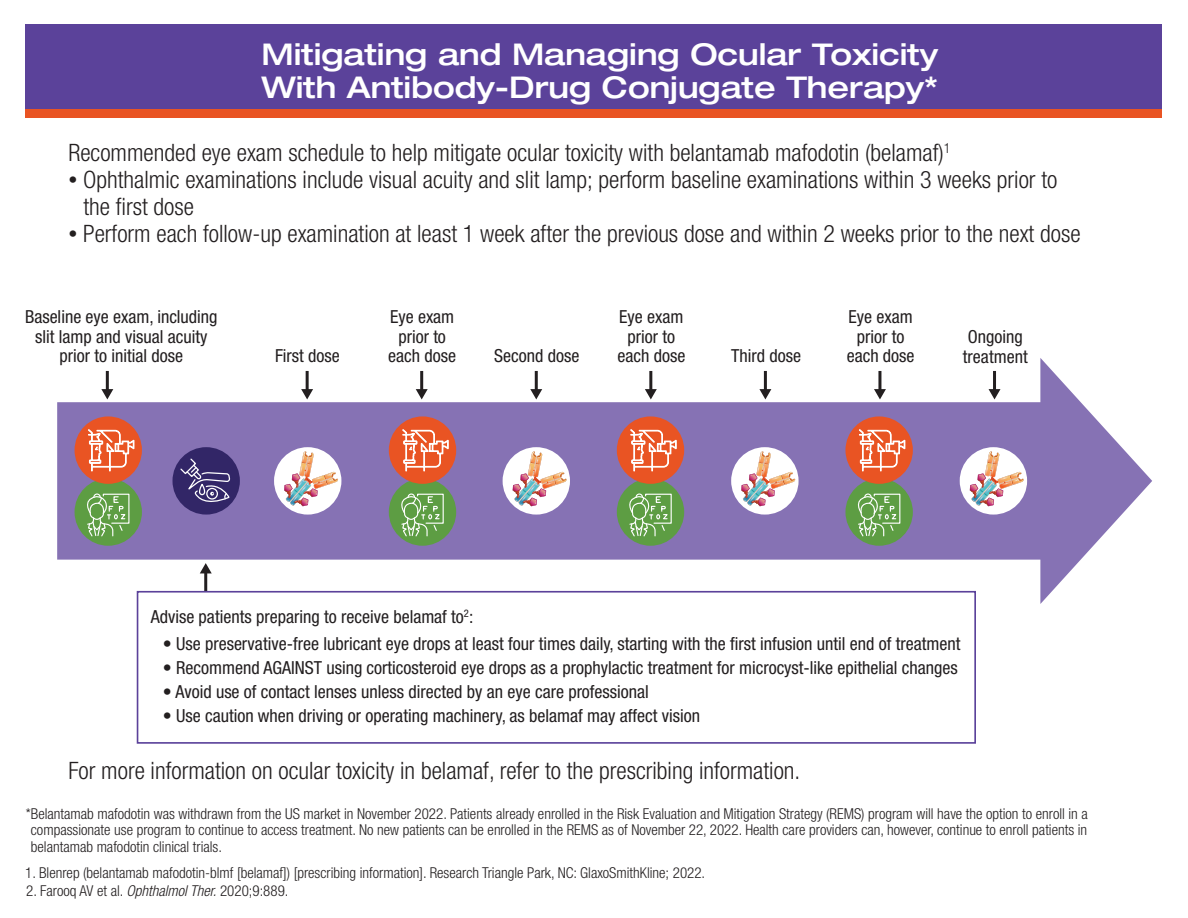
<style>
.page{position:relative;width:1188px;height:918px;background:#fff}
.page>*{position:absolute;margin:0;border:0;box-sizing:border-box;transform-origin:0 0}
.t1{font:500 expanded 30px/33px "Helvetica Neue LT Std";color:#fff}
.t2{font:300 condensed 24px/27px "Helvetica Neue LT Std";color:#231f20}
.t3{font:condensed 18px/19.5px "Helvetica Neue LT Std";color:#231f20;text-align:center}
.t4{font:300 condensed 15px/16.5px "Helvetica Neue LT Std";color:#231f20;text-align:justify}
.s1{font-size:18px}
.s2{font-style:italic}
</style>
<div class="page">
<svg style="left:57px;top:358px;width:1095px;height:246px;fill:#8672b4"></svg>
<hr style="left:106px;top:371px;width:3px;height:20px;background:#231f20">
<svg style="left:101px;top:389px;width:12px;height:10px"></svg>
<hr style="left:204px;top:572px;width:3px;height:20px;background:#231f20">
<svg style="left:200px;top:563px;width:12px;height:10px"></svg>
<hr style="left:306px;top:371px;width:3px;height:20px;background:#231f20">
<svg style="left:301px;top:389px;width:12px;height:10px"></svg>
<hr style="left:420px;top:371px;width:3px;height:20px;background:#231f20">
<svg style="left:416px;top:389px;width:12px;height:10px"></svg>
<hr style="left:535px;top:371px;width:3px;height:20px;background:#231f20">
<svg style="left:530px;top:389px;width:12px;height:10px"></svg>
<hr style="left:649px;top:371px;width:3px;height:20px;background:#231f20">
<svg style="left:645px;top:389px;width:12px;height:10px"></svg>
<hr style="left:764px;top:371px;width:3px;height:20px;background:#231f20">
<svg style="left:759px;top:389px;width:12px;height:10px"></svg>
<hr style="left:878px;top:371px;width:3px;height:20px;background:#231f20">
<svg style="left:874px;top:389px;width:12px;height:10px"></svg>
<hr style="left:993px;top:371px;width:3px;height:20px;background:#231f20">
<svg style="left:989px;top:389px;width:12px;height:10px"></svg>
<div style="left:137px;top:591px;width:839px;height:153px;border:2px solid #5b429a"></div>
<div style="left:75px;top:478px;width:67px;height:68px;background:#5d9d43;border-radius:50%"></div>
<div style="left:75px;top:416px;width:67px;height:68px;background:#e95423;border-radius:50%"></div>
<svg style="left:80px;top:493px;width:50px;height:44px"></svg>
<svg style="left:88px;top:429px;width:47px;height:43px"></svg>
<div style="left:389px;top:478px;width:67px;height:68px;background:#5d9d43;border-radius:50%"></div>
<div style="left:389px;top:416px;width:67px;height:68px;background:#e95423;border-radius:50%"></div>
<svg style="left:394px;top:493px;width:50px;height:44px"></svg>
<svg style="left:402px;top:429px;width:47px;height:43px"></svg>
<div style="left:617px;top:478px;width:67px;height:68px;background:#5d9d43;border-radius:50%"></div>
<div style="left:617px;top:416px;width:67px;height:68px;background:#e95423;border-radius:50%"></div>
<svg style="left:622px;top:493px;width:50px;height:44px"></svg>
<svg style="left:630px;top:429px;width:47px;height:43px"></svg>
<div style="left:845px;top:478px;width:68px;height:68px;background:#5d9d43;border-radius:50%"></div>
<div style="left:845px;top:416px;width:68px;height:68px;background:#e95423;border-radius:50%"></div>
<svg style="left:851px;top:493px;width:50px;height:44px"></svg>
<svg style="left:859px;top:429px;width:46px;height:43px"></svg>
<div style="left:173px;top:447px;width:67px;height:68px;background:#322667;border-radius:50%"></div>
<svg style="left:179px;top:457px;width:51px;height:51px"></svg>
<div style="left:274px;top:447px;width:67px;height:68px;background:#fff;border-radius:50%"></div>
<img style="left:284px;top:451px;width:54px;height:55px">
<div style="left:503px;top:447px;width:67px;height:68px;background:#fff;border-radius:50%"></div>
<img style="left:513px;top:451px;width:54px;height:55px">
<div style="left:731px;top:447px;width:68px;height:68px;background:#fff;border-radius:50%"></div>
<img style="left:741px;top:451px;width:54px;height:55px">
<div style="left:960px;top:447px;width:67px;height:68px;background:#fff;border-radius:50%"></div>
<img style="left:970px;top:451px;width:54px;height:55px">
<div style="left:26px;top:25px;width:1136px;height:86px;background:#5b429a"></div>
<div style="left:26px;top:110px;width:1136px;height:8px;background:#e95423"></div>
<h1 class="t1" style="left:261px;top:37px;width:678px">Mitigating and Managing Ocular Toxicity<br>With Antibody-Drug Conjugate Therapy*</h1>
<h2 class="t2" style="left:68px;top:139px;width:884px">Recommended eye exam schedule to help mitigate ocular toxicity with belantamab mafodotin (belamaf)<sup>1</sup></h2>
<h2 class="t2" style="left:83px;top:166px;width:975px;text-indent:-15px"><span class="s1">•</span> Ophthalmic examinations include visual acuity and slit lamp; perform baseline examinations within 3 weeks prior to the first dose</h2>
<h2 class="t2" style="left:68px;top:220px;width:1014px"><span class="s1">•</span> Perform each follow-up examination at least 1 week after the previous dose and within 2 weeks prior to the next dose</h2>
<p class="t3" style="left:25px;top:307px;width:194px">Baseline eye exam, including slit lamp and visual acuity prior to initial dose</p>
<p class="t3" style="left:275px;top:345px;width:66px">First dose</p>
<p class="t3" style="left:388px;top:307px;width:69px">Eye exam prior to each dose</p>
<p class="t3" style="left:494px;top:345px;width:87px">Second dose</p>
<p class="t3" style="left:617px;top:307px;width:69px">Eye exam prior to each dose</p>
<p class="t3" style="left:731px;top:345px;width:71px">Third dose</p>
<p class="t3" style="left:847px;top:307px;width:69px">Eye exam prior to each dose</p>
<p class="t3" style="left:963px;top:327px;width:66px;text-align:left">Ongoing treatment</p>
<p class="t3" style="left:151px;top:607px;width:324px">Advise patients preparing to receive belamaf to<sup>2</sup>:</p>
<p class="t3" style="left:163px;top:634px;width:799px">• Use preservative-free lubricant eye drops at least four times daily, starting with the first infusion until end of treatment</p>
<p class="t3" style="left:163px;top:658px;width:796px">• Recommend AGAINST using corticosteroid eye drops as a prophylactic treatment for microcyst-like epithelial changes</p>
<p class="t3" style="left:163px;top:682px;width:488px">• Avoid use of contact lenses unless directed by an eye care professional</p>
<p class="t3" style="left:163px;top:706px;width:539px">• Use caution when driving or operating machinery, as belamaf may affect vision</p>
<h2 class="t2" style="left:68px;top:757px;width:733px">For more information on ocular toxicity in belamaf, refer to the prescribing information.</h2>
<p class="t4" style="left:31px;top:805px;width:1059px;text-indent:-5px">*Belantamab mafodotin was withdrawn from the US market in November 2022. Patients already enrolled in the Risk Evaluation and Mitigation Strategy (REMS) program will have the option to enroll in a compassionate use program to continue to access treatment. No new patients can be enrolled in the REMS as of November 22, 2022. Health care providers can, however, continue to enroll patients in belantamab mafodotin clinical trials.</p>
<p class="t4" style="left:25px;top:865px;width:681px">1. Blenrep (belantamab mafodotin-blmf [belamaf]) [prescribing information]. Research Triangle Park, NC: GlaxoSmithKline; 2022.</p>
<p class="t4" style="left:26px;top:883px;width:264px">2. Farooq AV et al. <span class="s2">Ophthalmol Ther.</span> 2020;9:889.</p>
</div>
